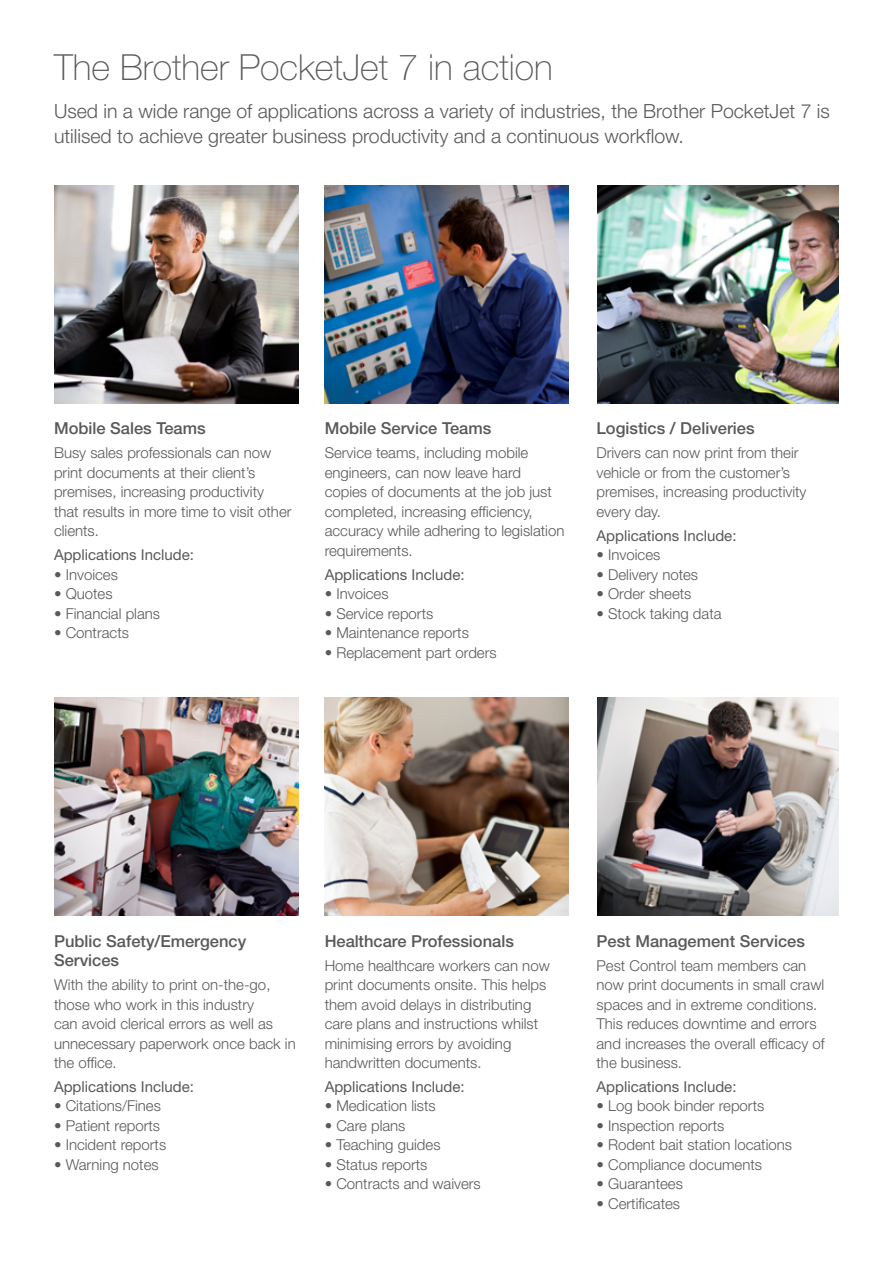
<style>
.page{position:relative;width:893px;height:1263px;background:#fff}
.page>*{position:absolute;margin:0;border:0;box-sizing:border-box;transform-origin:0 0}
.t1{font:100 36px "Helvetica Neue LT Std";color:#58595b}
.t2{font:300 19.5px/25.5px "Helvetica Neue LT Std";color:#58595b}
.t3{font:500 16.5px/19.5px "Helvetica Neue LT Std";color:#58595b}
.t4{font:300 15px/19.5px "Helvetica Neue LT Std";color:#58595b}
.t5{font:15px "Helvetica Neue LT Std";color:#58595b}
</style>
<div class="page">
<img style="left:325px;top:185px;width:244px;height:218px">
<img style="left:325px;top:698px;width:244px;height:218px">
<img style="left:54px;top:698px;width:244px;height:218px">
<img style="left:54px;top:186px;width:244px;height:217px">
<img style="left:597px;top:185px;width:242px;height:218px">
<img style="left:597px;top:698px;width:242px;height:218px">
<h1 class="t1" style="left:54px;top:46px;width:500px">The Brother PocketJet 7 in action</h1>
<h2 class="t2" style="left:54px;top:98px;width:777px">Used in a wide range of applications across a variety of industries, the Brother PocketJet 7 is utilised to achieve greater business productivity and a continuous workflow.</h2>
<p class="t3" style="left:54px;top:419px;width:153px">Mobile Sales Teams</p>
<p class="t4" style="left:54px;top:443px;width:239px">Busy sales professionals can now print documents at their client’s premises, increasing productivity that results in more time to visit other clients.</p>
<p class="t5" style="left:54px;top:546px;width:142px">Applications Include:</p>
<p class="t4" style="left:54px;top:564px;width:65px">• Invoices</p>
<p class="t4" style="left:54px;top:584px;width:60px">• Quotes</p>
<p class="t4" style="left:54px;top:603px;width:108px">• Financial plans</p>
<p class="t4" style="left:54px;top:623px;width:77px">• Contracts</p>
<p class="t3" style="left:325px;top:419px;width:168px">Mobile Service Teams</p>
<p class="t4" style="left:325px;top:443px;width:241px">Service teams, including mobile engineers, can now leave hard copies of documents at the job just completed, increasing efficiency, accuracy while adhering to legislation requirements.</p>
<p class="t5" style="left:325px;top:565px;width:142px">Applications Include:</p>
<p class="t4" style="left:325px;top:584px;width:65px">• Invoices</p>
<p class="t4" style="left:325px;top:603px;width:110px">• Service reports</p>
<p class="t4" style="left:325px;top:623px;width:146px">• Maintenance reports</p>
<p class="t4" style="left:325px;top:642px;width:174px">• Replacement part orders</p>
<p class="t3" style="left:596px;top:419px;width:160px">Logistics / Deliveries</p>
<p class="t4" style="left:596px;top:443px;width:212px">Drivers can now print from their vehicle or from the customer’s premises, increasing productivity every day.</p>
<p class="t5" style="left:596px;top:526px;width:142px">Applications Include:</p>
<p class="t4" style="left:596px;top:545px;width:65px">• Invoices</p>
<p class="t4" style="left:596px;top:564px;width:103px">• Delivery notes</p>
<p class="t4" style="left:596px;top:584px;width:97px">• Order sheets</p>
<p class="t4" style="left:596px;top:603px;width:127px">• Stock taking data</p>
<p class="t3" style="left:54px;top:931px;width:194px">Public Safety/Emergency<br>Services</p>
<p class="t4" style="left:54px;top:975px;width:243px">With the ability to print on-the-go, those who work in this industry<br>can avoid clerical errors as well as unnecessary paperwork once back in the office.</p>
<p class="t5" style="left:54px;top:1078px;width:142px">Applications Include:</p>
<p class="t4" style="left:54px;top:1096px;width:108px">• Citations/Fines</p>
<p class="t4" style="left:54px;top:1115px;width:108px">• Patient reports</p>
<p class="t4" style="left:54px;top:1135px;width:114px">• Incident reports</p>
<p class="t4" style="left:54px;top:1154px;width:106px">• Warning notes</p>
<p class="t3" style="left:325px;top:931px;width:191px">Healthcare Professionals</p>
<p class="t4" style="left:325px;top:955px;width:227px">Home healthcare workers can now print documents onsite. This helps them avoid delays in distributing care plans and instructions whilst minimising errors by avoiding handwritten documents.</p>
<p class="t5" style="left:325px;top:1078px;width:142px">Applications Include:</p>
<p class="t4" style="left:325px;top:1096px;width:113px">• Medication lists</p>
<p class="t4" style="left:325px;top:1115px;width:82px">• Care plans</p>
<p class="t4" style="left:325px;top:1135px;width:117px">• Teaching guides</p>
<p class="t4" style="left:325px;top:1154px;width:104px">• Status reports</p>
<p class="t4" style="left:325px;top:1174px;width:158px">• Contracts and waivers</p>
<p class="t3" style="left:596px;top:931px;width:210px">Pest Management Services</p>
<p class="t4" style="left:596px;top:955px;width:230px">Pest Control team members can now print documents in small crawl spaces and in extreme conditions.<br>This reduces downtime and errors and increases the overall efficacy of the business.</p>
<p class="t5" style="left:596px;top:1078px;width:142px">Applications Include:</p>
<p class="t4" style="left:596px;top:1096px;width:169px">• Log book binder reports</p>
<p class="t4" style="left:596px;top:1115px;width:129px">• Inspection reports</p>
<p class="t4" style="left:596px;top:1135px;width:197px">• Rodent bait station locations</p>
<p class="t4" style="left:596px;top:1154px;width:167px">• Compliance documents</p>
<p class="t4" style="left:596px;top:1174px;width:88px">• Guarantees</p>
<p class="t4" style="left:596px;top:1193px;width:85px">• Certificates</p>
</div>
